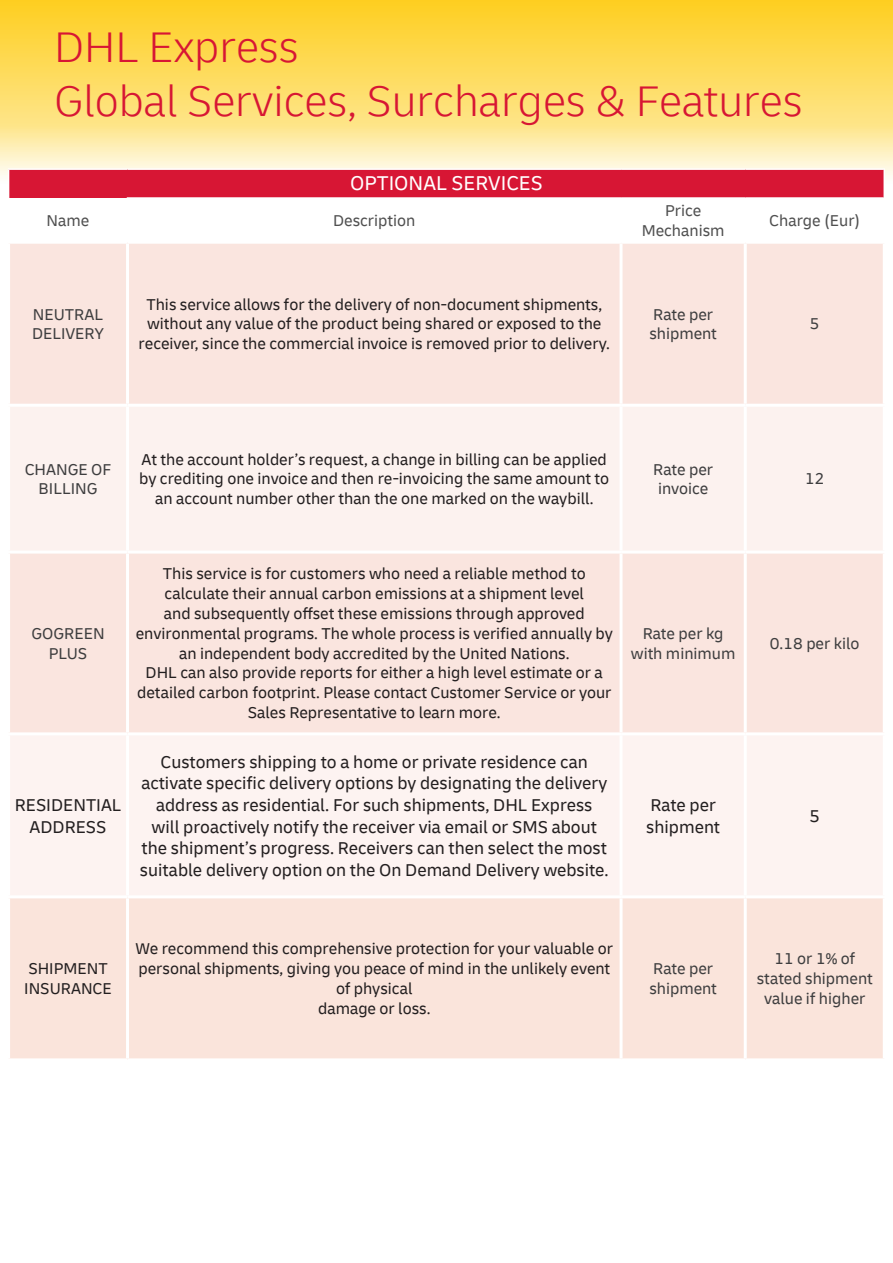
<style>
.page{position:relative;width:893px;height:1263px;background:#fff}
.page>*{position:absolute;margin:0;border:0;box-sizing:border-box;transform-origin:0 0}
.t1{font:300 45px "Delivery Arabic";color:#d71634}
.t2{font:21px "Delivery Arabic";color:#fff}
.t3{font:18px/21.6px "Delivery Arabic";color:#231f20;text-align:center}
.t4{font:16.5px/19.8px "Delivery Arabic";color:#231f20;text-align:center}
.t5{font:16.5px/19.8px "Delivery Arabic";color:#3e3e3f;text-align:center}
.t6{font:16.5px "Delivery Arabic";color:#505050}
</style>
<div class="page">
<svg style="left:0;top:0;width:892px;height:178px"></svg>
<div style="left:9px;top:169px;width:875px;height:29px;background:#d71634"></div>
<div style="left:10px;top:244px;width:873px;height:488px;background:#fae5df"></div>
<div style="left:10px;top:407px;width:873px;height:144px;background:#fcf2ef"></div>
<div style="left:10px;top:736px;width:873px;height:159px;background:#fdf3f1"></div>
<div style="left:10px;top:898px;width:873px;height:160px;background:#fae4db"></div>
<hr style="left:8px;top:168px;width:120px;height:2px;background:#fff">
<hr style="left:128px;top:168px;width:493px;height:2px;background:#fff">
<hr style="left:621px;top:168px;width:124px;height:2px;background:#fff">
<hr style="left:745px;top:168px;width:140px;height:2px;background:#fff">
<hr style="left:883px;top:170px;width:2px;height:27px;background:#fff">
<hr style="left:127px;top:197px;width:494px;height:2px;background:#fff">
<hr style="left:621px;top:197px;width:124px;height:2px;background:#fff">
<hr style="left:745px;top:197px;width:140px;height:2px;background:#fff">
<hr style="left:126px;top:244px;width:3px;height:160px;background:#fff">
<hr style="left:620px;top:244px;width:2px;height:160px;background:#fff">
<hr style="left:744px;top:244px;width:3px;height:160px;background:#fff">
<hr style="left:7px;top:404px;width:121px;height:3px;background:#fff">
<hr style="left:128px;top:404px;width:493px;height:3px;background:#fff">
<hr style="left:126px;top:407px;width:3px;height:144px;background:#fff">
<hr style="left:621px;top:404px;width:124px;height:3px;background:#fff">
<hr style="left:620px;top:407px;width:2px;height:144px;background:#fff">
<hr style="left:745px;top:404px;width:141px;height:3px;background:#fff">
<hr style="left:744px;top:407px;width:3px;height:144px;background:#fff">
<hr style="left:7px;top:551px;width:121px;height:3px;background:#fff">
<hr style="left:128px;top:551px;width:493px;height:3px;background:#fff">
<hr style="left:126px;top:554px;width:3px;height:178px;background:#fff">
<hr style="left:621px;top:551px;width:124px;height:3px;background:#fff">
<hr style="left:620px;top:554px;width:2px;height:178px;background:#fff">
<hr style="left:745px;top:551px;width:141px;height:3px;background:#fff">
<hr style="left:744px;top:554px;width:3px;height:178px;background:#fff">
<hr style="left:126px;top:735px;width:3px;height:160px;background:#fff">
<hr style="left:620px;top:735px;width:2px;height:160px;background:#fff">
<hr style="left:744px;top:735px;width:3px;height:160px;background:#fff">
<hr style="left:126px;top:898px;width:3px;height:160px;background:#fff">
<hr style="left:620px;top:898px;width:2px;height:160px;background:#fff">
<hr style="left:744px;top:898px;width:3px;height:160px;background:#fff">
<hr style="left:892px;top:0;width:1px;height:183px;background:#feca0a">
<p class="t1" style="left:54px;top:20px;width:246px">DHL Express</p>
<p class="t1" style="left:54px;top:74px;width:750px">Global Services, Surcharges &amp; Features</p>
<p class="t2" style="left:350px;top:170px;width:194px">OPTIONAL SERVICES</p>
<p class="t6" style="left:47px;top:211px;width:44px">Name</p>
<p class="t6" style="left:333px;top:211px;width:84px">Description</p>
<p class="t6" style="left:665px;top:201px;width:38px">Price</p>
<p class="t6" style="left:642px;top:220px;width:84px">Mechanism</p>
<p class="t5" style="left:33px;top:304px;width:72px">NEUTRAL</p>
<p class="t5" style="left:32px;top:324px;width:74px">DELIVERY</p>
<p class="t4" style="left:139px;top:294px;width:473px">This service allows for the delivery of non-document shipments, without any value of the product being shared or exposed to the receiver, since the commercial invoice is removed prior to delivery.</p>
<p class="t5" style="left:653px;top:304px;width:61px">Rate per</p>
<p class="t5" style="left:649px;top:324px;width:69px">shipment</p>
<p class="t6" style="left:769px;top:211px;width:93px">Charge (Eur)</p>
<p class="t5" style="left:810px;top:314px;width:11px">5</p>
<p class="t5" style="left:25px;top:459px;width:88px">CHANGE OF<br>BILLING</p>
<p class="t4" style="left:139px;top:449px;width:471px">At the account holder’s request, a change in billing can be applied by crediting one invoice and then re-invoicing the same amount to an account number other than the one marked on the waybill.</p>
<p class="t5" style="left:653px;top:459px;width:61px;text-align:left">Rate per invoice</p>
<p class="t5" style="left:805px;top:469px;width:21px">12</p>
<p class="t5" style="left:31px;top:623px;width:75px">GOGREEN</p>
<p class="t5" style="left:49px;top:643px;width:40px">PLUS</p>
<p class="t3" style="left:15px;top:794px;width:108px">RESIDENTIAL<br>ADDRESS</p>
<p class="t4" style="left:136px;top:564px;width:479px">This service is for customers who need a reliable method to calculate their annual carbon emissions at a shipment level<br>and subsequently offset these emissions through approved environmental programs. The whole process is verified annually by an independent body accredited by the United Nations.</p>
<p class="t4" style="left:137px;top:663px;width:476px">DHL can also provide reports for either a high level estimate or a detailed carbon footprint. Please contact Customer Service or your<br>Sales Representative to learn more.</p>
<p class="t3" style="left:140px;top:751px;width:470px">Customers shipping to a home or private residence can activate specific delivery options by designating the delivery address as residential. For such shipments, DHL Express will proactively notify the receiver via email or SMS about the shipment’s progress. Receivers can then select the most suitable delivery option on the On Demand Delivery website.</p>
<p class="t5" style="left:631px;top:623px;width:106px">Rate per kg with minimum</p>
<p class="t5" style="left:770px;top:633px;width:91px">0.18 per kilo</p>
<p class="t3" style="left:650px;top:794px;width:67px">Rate per</p>
<p class="t3" style="left:646px;top:815px;width:75px">shipment</p>
<p class="t3" style="left:809px;top:805px;width:12px">5</p>
<p class="t4" style="left:24px;top:959px;width:89px;text-align:left">SHIPMENT<br>INSURANCE</p>
<p class="t4" style="left:136px;top:939px;width:479px">We recommend this comprehensive protection for your valuable or personal shipments, giving you peace of mind in the unlikely event of physical</p>
<p class="t4" style="left:318px;top:998px;width:114px">damage or loss.</p>
<p class="t5" style="left:653px;top:959px;width:61px">Rate per</p>
<p class="t5" style="left:649px;top:978px;width:69px">shipment</p>
<p class="t5" style="left:757px;top:949px;width:117px">11 or 1% of stated shipment value if higher</p>
</div>
